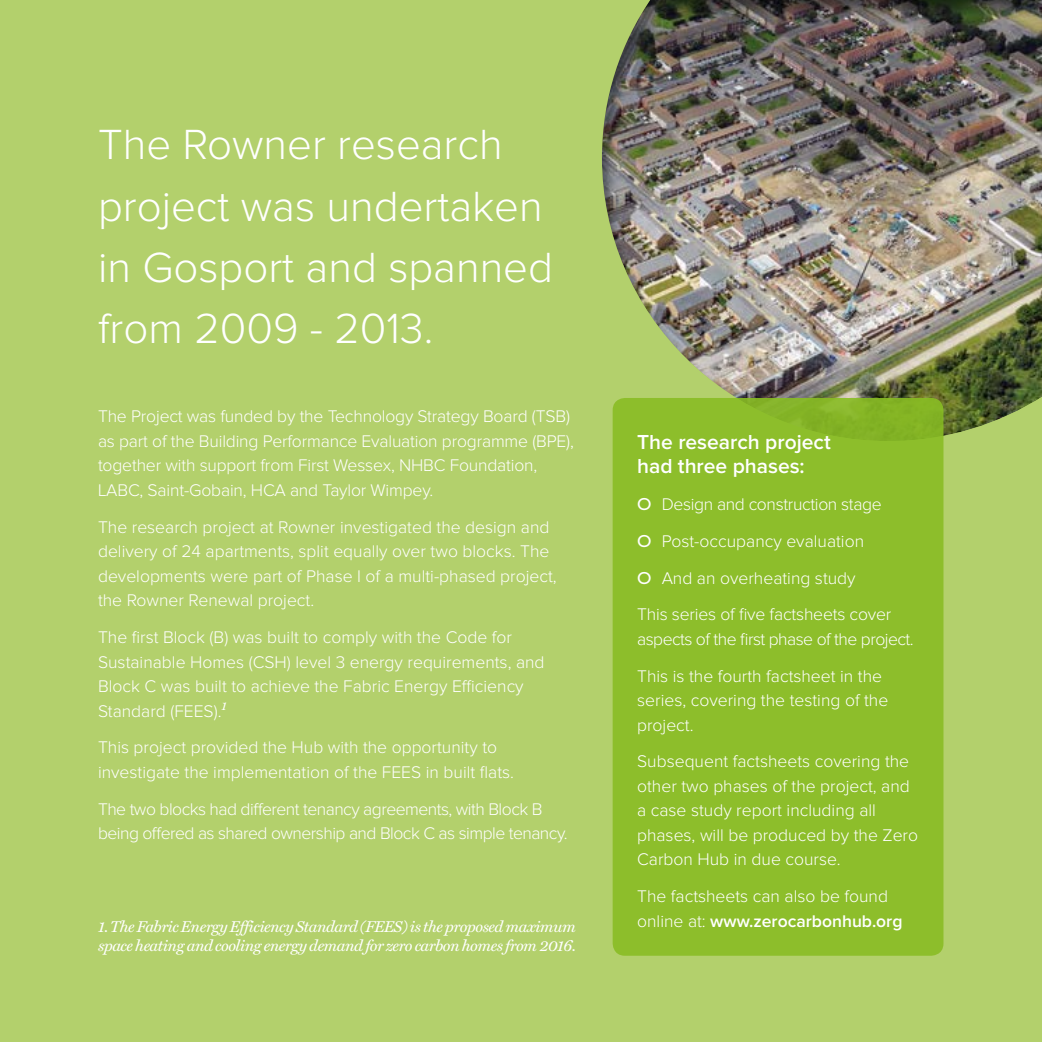
<style>
.page{position:relative;width:1042px;height:1042px;background:#b3d06c}
.page>*{position:absolute;margin:0;border:0;box-sizing:border-box;transform-origin:0 0}
.t1{font:300 43.75px/61.2px "Proxima Nova";color:#fff}
.t2{font:600 21px/24.5px "Proxima Nova";color:#fff}
.t3{font:300 17.5px/24.5px "Proxima Nova";color:#fff}
.t4{font:300 17.5px/24.5px "Proxima Nova";letter-spacing:-.03em;color:#fff}
.t5{font:italic 15.75px/19.2px "Miller Text";letter-spacing:-.03em;color:#fff}
.s1{font-family:"Gill Sans MT Pro";font-weight:500}
.s2{font-weight:600}
</style>
<div class="page">
<div style="left:600px;top:0;width:442px;height:442px;background:#000;opacity:.5"></div>
<div style="left:612px;top:398px;width:331px;height:558px;background:#8dbe2b;border-radius:12px"></div>
<h1 class="t1" style="left:98px;top:116px;width:456px">The Rowner research project was undertaken in Gosport and spanned from 2009 - 2013.</h1>
<p class="t3" style="left:98px;top:405px;width:477px">The Project was funded by the Technology Strategy Board (TSB) as part of the Building Performance Evaluation programme (BPE), together with support from First Wessex, NHBC Foundation, LABC, Saint-Gobain, HCA and Taylor Wimpey.</p>
<p class="t3" style="left:98px;top:515px;width:460px">The research project at Rowner investigated the design and delivery of 24 apartments, split equally over two blocks. The developments were part of Phase I of a multi-phased project, the Rowner Renewal project.</p>
<p class="t3" style="left:98px;top:626px;width:448px">The first Block (B) was built to comply with the Code for Sustainable Homes (CSH) level 3 energy requirements, and Block C was built to achieve the Fabric Energy Efficiency Standard (FEES).<sup>1</sup></p>
<p class="t3" style="left:98px;top:736px;width:417px">This project provided the Hub with the opportunity to investigate the implementation of the FEES in built flats.</p>
<p class="t4" style="left:98px;top:797px;width:471px">The two blocks had different tenancy agreements, with Block B being offered as shared ownership and Block C as simple tenancy.</p>
<p class="t5" style="left:98px;top:917px;width:479px">1. The Fabric Energy Efficiency Standard (FEES) is the proposed maximum space heating and cooling energy demand for zero carbon homes from 2016.</p>
<p class="t2" style="left:637px;top:430px;width:195px">The research project had three phases:</p>
<p class="t3" style="left:637px;top:486px;width:256px;line-height:36.8px"><span class="s1">O</span> Design and construction stage<br><span class="s1">O</span> Post-occupancy evaluation<br><span class="s1">O</span> And an overheating study<br>This series of five factsheets cover</p>
<p class="t4" style="left:637px;top:621px;width:278px;line-height:36.8px">aspects of the first phase of the project.<br>This is the fourth factsheet in the</p>
<p class="t3" style="left:637px;top:689px;width:253px">series, covering the testing of the project.</p>
<p class="t3" style="left:637px;top:750px;width:282px">Subsequent factsheets covering the other two phases of the project, and a case study report including all phases, will be produced by the Zero Carbon Hub in due course.</p>
<p class="t3" style="left:637px;top:885px;width:267px">The factsheets can also be found online at: <span class="s2">www.zerocarbonhub.org</span></p>
</div>
